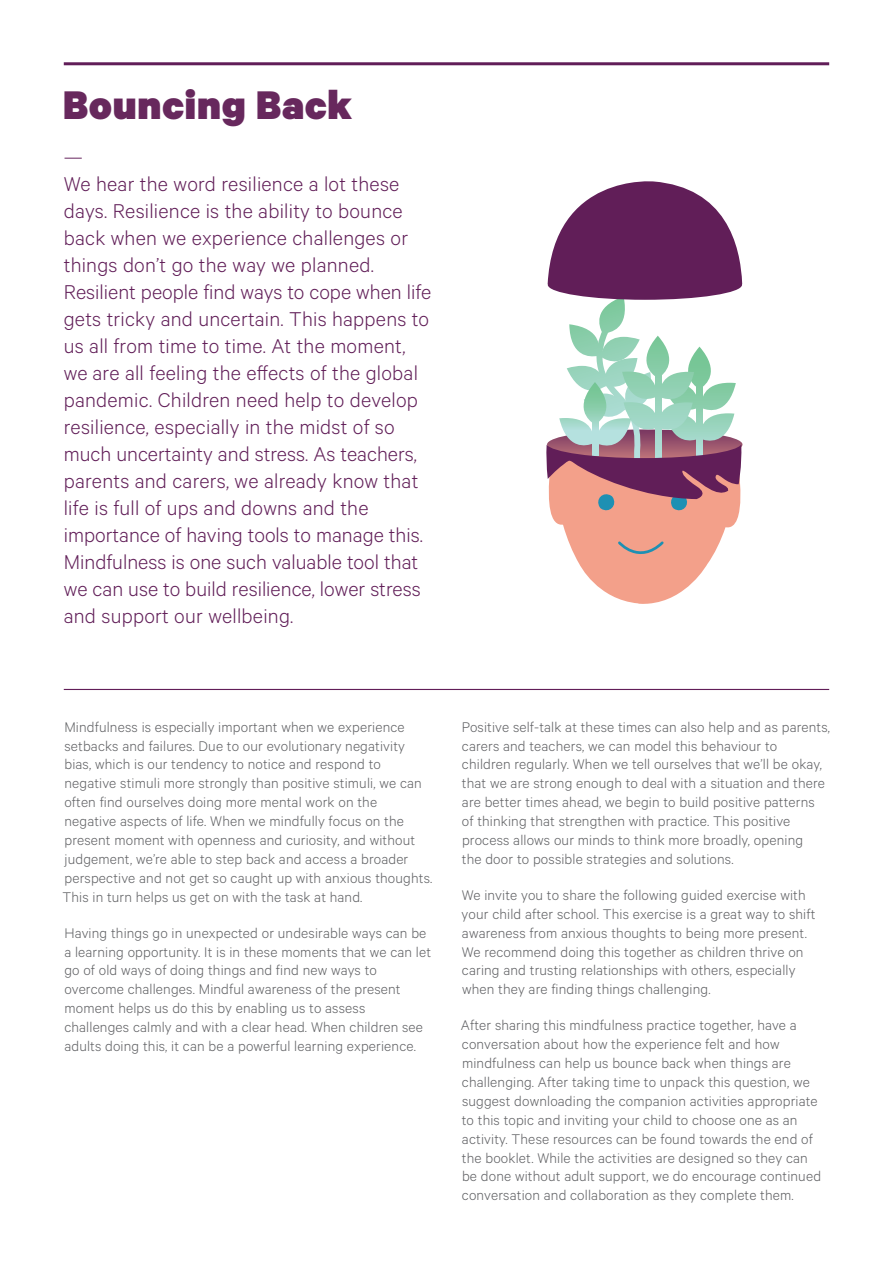
<style>
.page{position:relative;width:893px;height:1263px;background:#fff}
.page>*{position:absolute;margin:0;border:0;box-sizing:border-box;transform-origin:0 0}
.t1{font:900 45px "Calibre";letter-spacing:.02em;color:#67285d}
.t2{font:300 22.5px/27px "Calibre";letter-spacing:.01em;color:#611e58}
.t3{font:300 15.75px/18.9px "Calibre";letter-spacing:.01em;color:#5e5f62}
</style>
<div class="page">
<hr style="left:64px;top:689px;width:765px;height:1px;background:#611e58">
<hr style="left:64px;top:62px;width:765px;height:3px;background:#611e58">
<svg style="left:548px;top:181px;width:194px;height:102px"></svg>
<div style="left:548px;top:270px;width:194px;height:30px;background:#611e58;border-radius:50%"></div>
<svg style="left:546px;top:296px;width:196px;height:308px"></svg>
<h1 class="t1" style="left:63px;top:76px;width:291px">Bouncing Back</h1>
<p class="t2" style="left:64px;top:142px;width:369px">—<br>We hear the word resilience a lot these days. Resilience is the ability to bounce back when we experience challenges or things don’t go the way we planned.<br>Resilient people find ways to cope when life gets tricky and uncertain. This happens to us all from time to time. At the moment, we are all feeling the effects of the global pandemic. Children need help to develop resilience, especially in the midst of so much uncertainty and stress. As teachers, parents and carers, we already know that life is full of ups and downs and the importance of having tools to manage this.<br>Mindfulness is one such valuable tool that we can use to build resilience, lower stress and support our wellbeing.</p>
<p class="t3" style="left:62px;top:716px;width:371px">Mindfulness is especially important when we experience setbacks and failures. Due to our evolutionary negativity bias, which is our tendency to notice and respond to negative stimuli more strongly than positive stimuli, we can often find ourselves doing more mental work on the<br>negative aspects of life. When we mindfully focus on the present moment with openness and curiosity, and without judgement, we’re able to step back and access a broader perspective and not get so caught up with anxious thoughts.<br>This in turn helps us get on with the task at hand.</p>
<p class="t3" style="left:64px;top:922px;width:368px">Having things go in unexpected or undesirable ways can be a learning opportunity. It is in these moments that we can let go of old ways of doing things and find new ways to overcome challenges. Mindful awareness of the present moment helps us do this by enabling us to assess challenges calmly and with a clear head. When children see adults doing this, it can be a powerful learning experience.</p>
<p class="t3" style="left:462px;top:716px;width:370px">Positive self-talk at these times can also help and as parents, carers and teachers, we can model this behaviour to<br>children regularly. When we tell ourselves that we’ll be okay, that we are strong enough to deal with a situation and there are better times ahead, we begin to build positive patterns of thinking that strengthen with practice. This positive process allows our minds to think more broadly, opening<br>the door to possible strategies and solutions.</p>
<p class="t3" style="left:462px;top:885px;width:355px">We invite you to share the following guided exercise with your child after school. This exercise is a great way to shift awareness from anxious thoughts to being more present.<br>We recommend doing this together as children thrive on caring and trusting relationships with others, especially when they are finding things challenging.</p>
<p class="t3" style="left:461px;top:1015px;width:362px">After sharing this mindfulness practice together, have a conversation about how the experience felt and how mindfulness can help us bounce back when things are challenging. After taking time to unpack this question, we suggest downloading the companion activities appropriate to this topic and inviting your child to choose one as an activity. These resources can be found towards the end of the booklet. While the activities are designed so they can be done without adult support, we do encourage continued conversation and collaboration as they complete them.</p>
</div>
